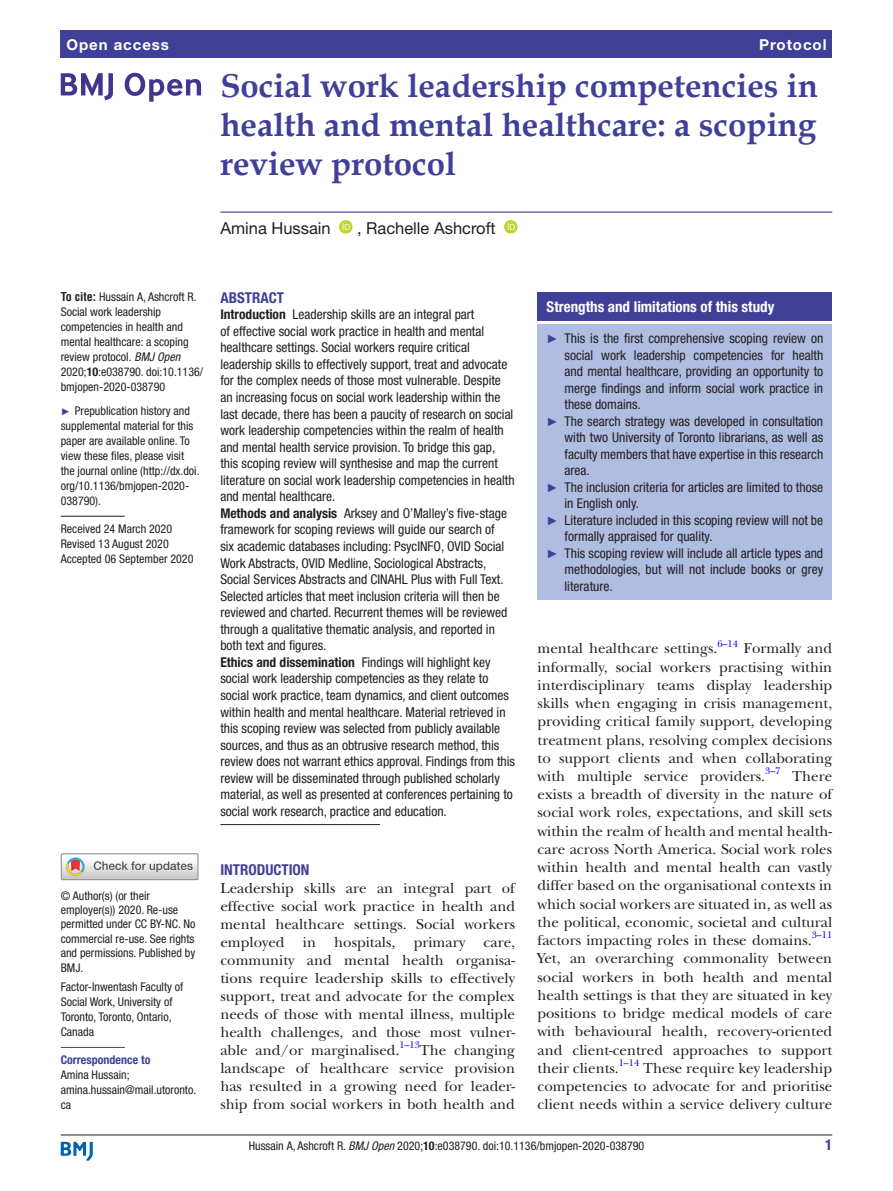
<style>
.page{position:relative;width:893px;height:1191px;background:#fff}
.page>*{position:absolute;margin:0;border:0;box-sizing:border-box;transform-origin:0 0}
.t1{font:700 33px/39px "Book Antiqua";color:#414099;text-align:justify}
.t2{font:16.5px "Helvetica Neue LT Std";color:#231f20}
.t3{font:15px/18.3px "New Baskerville";color:#231f20;text-align:justify}
.t4{font:700 condensed 15px "Helvetica Neue LT Std";color:#fff}
.t5{font:700 condensed 15px "Helvetica Neue LT Std";color:#414099}
.t6{font:700 15px "Helvetica Neue LT Std";letter-spacing:.065em;color:#fff}
.t7{font:condensed 13.5px/16.5px "Helvetica Neue LT Std";color:#231f20}
.t8{font:condensed 12px/15px "Helvetica Neue LT Std";color:#231f20}
.t9{font:700 condensed 12px "Helvetica Neue LT Std";color:#414099}
.t10{font:9.9px "New Baskerville";color:#00f}
.s1{font-family:"Helvetica LT Std";font-weight:700}
.s2{font-style:italic}
.s3{font-weight:700}
.s4{font-family:"Arial";font-stretch:normal;font-size:9.75px;color:#414099}
.s5{font-family:"Arial";font-stretch:normal;font-size:12px;color:#414099}
</style>
<div class="page">
<hr style="left:61px;top:1134px;width:771px;height:1px;background:#231f20">
<svg style="left:61px;top:1141px;width:32px;height:19px"></svg>
<div style="left:61px;top:31px;width:771px;height:27px;background:#414099"></div>
<hr style="left:220px;top:211px;width:612px;height:2px;background:#414099">
<svg style="left:339px;top:220px;width:13px;height:14px"></svg>
<svg style="left:504px;top:220px;width:14px;height:14px"></svg>
<hr style="left:61px;top:516px;width:64px;height:1px;background:#231f20">
<hr style="left:61px;top:1047px;width:64px;height:1px;background:#414099">
<svg style="left:61px;top:73px;width:52px;height:27px"></svg>
<svg style="left:125px;top:73px;width:76px;height:29px"></svg>
<div style="left:61px;top:853px;width:138px;height:27px;border:1px solid #969090"></div>
<svg style="left:61px;top:853px;width:137px;height:26px"></svg>
<hr style="left:220px;top:824px;width:160px;height:1px;background:#231f20">
<div style="left:538px;top:292px;width:294px;height:29px;background:#414099"></div>
<div style="left:538px;top:325px;width:294px;height:275px;background:#afbde1"></div>
<p class="t6" style="left:66px;top:35px;width:104px">Open access</p>
<p class="t6" style="left:759px;top:35px;width:69px">Protocol</p>
<h1 class="t1" style="left:220px;top:66px;width:599px">Social work leadership competencies in health and mental healthcare: a scoping review protocol</h1>
<p class="t2" style="left:220px;top:218px;width:112px">Amina Hussain</p>
<p class="t2" style="left:357px;top:218px;width:140px">, Rachelle Ashcroft</p>
<p class="t8" style="left:61px;top:289px;width:144px"><span class="s1">To cite:</span> Hussain A, Ashcroft R.<br>Social work leadership competencies in health and mental healthcare: a scoping review protocol. <span class="s2">BMJ Open<br></span>2020;<span class="s3">10</span>:e038790. doi:10.1136/ bmjopen-2020-038790</p>
<p class="t8" style="left:61px;top:403px;width:140px"><span class="s4">►</span> Prepublication history and supplemental material for this paper are available online. To view these files, please visit the journal online (http://dx.doi. org/10.1136/bmjopen-2020-<br>038790).</p>
<p class="t8" style="left:61px;top:521px;width:134px">Received 24 March 2020<br>Revised 13 August 2020<br>Accepted 06 September 2020</p>
<p class="t8" style="left:61px;top:888px;width:136px;line-height:14.4px">© Author(s) (or their employer(s)) 2020. Re-use permitted under CC BY-NC. No commercial re-use. See rights and permissions. Published by<br>BMJ.</p>
<p class="t8" style="left:61px;top:979px;width:124px">Factor-Inwentash Faculty of<br>Social Work, University of<br>Toronto, Toronto, Ontario,<br>Canada</p>
<p class="t9" style="left:61px;top:1052px;width:91px">Correspondence to</p>
<p class="t8" style="left:61px;top:1067px;width:137px">Amina Hussain; amina.hussain@mail.utoronto. ca</p>
<p class="t5" style="left:220px;top:288px;width:65px">ABSTRACT</p>
<p class="t7" style="left:220px;top:306px;width:296px"><span class="s3">Introduction</span> Leadership skills are an integral part<br>of effective social work practice in health and mental healthcare settings. Social workers require critical leadership skills to effectively support, treat and advocate for the complex needs of those most vulnerable. Despite an increasing focus on social work leadership within the last decade, there has been a paucity of research on social work leadership competencies within the realm of health and mental health service provision. To bridge this gap, this scoping review will synthesise and map the current literature on social work leadership competencies in health and mental healthcare.<br><span class="s3">Methods and analysis</span> Arksey and O’Malley’s five-stage framework for scoping reviews will guide our search of<br>six academic databases including: PsycINFO, OVID Social Work Abstracts, OVID Medline, Sociological Abstracts, Social Services Abstracts and CINAHL Plus with Full Text.<br>Selected articles that meet inclusion criteria will then be reviewed and charted. Recurrent themes will be reviewed through a qualitative thematic analysis, and reported in both text and figures.<br><span class="s3">Ethics and dissemination</span> Findings will highlight key social work leadership competencies as they relate to social work practice, team dynamics, and client outcomes within health and mental healthcare. Material retrieved in this scoping review was selected from publicly available sources, and thus as an obtrusive research method, this review does not warrant ethics approval. Findings from this review will be disseminated through published scholarly material, as well as presented at conferences pertaining to social work research, practice and education.</p>
<p class="t5" style="left:220px;top:860px;width:91px">INTRODUCTION</p>
<p class="t3" style="left:220px;top:879px;width:296px">Leadership skills are an integral part of effective social work practice in health and mental healthcare settings. Social workers employed in hospitals, primary care, community and mental health organisa&shy;tions require leadership skills to effectively support, treat and advocate for the complex needs of those with mental illness, multiple health challenges, and those most vulner&shy;able and/or marginalised.<sup>1–13</sup>The changing landscape of healthcare service provision has resulted in a growing need for leader&shy;ship from social workers in both health and</p>
<p class="t4" style="left:547px;top:297px;width:229px">Strengths and limitations of this study</p>
<p class="t7" style="left:547px;top:330px;width:278px"><span class="s5">►</span> This is the first comprehensive scoping review on</p>
<p class="t7" style="left:565px;top:347px;width:260px">social work leadership competencies for health</p>
<p class="t7" style="left:565px;top:363px;width:260px">and mental healthcare, providing an opportunity to</p>
<p class="t7" style="left:565px;top:380px;width:260px">merge findings and inform social work practice in</p>
<p class="t7" style="left:565px;top:396px;width:78px">these domains.</p>
<p class="t7" style="left:547px;top:413px;width:278px"><span class="s5">►</span> The search strategy was developed in consultation</p>
<p class="t7" style="left:565px;top:429px;width:260px">with two University of Toronto librarians, as well as</p>
<p class="t7" style="left:565px;top:446px;width:260px">faculty members that have expertise in this research</p>
<p class="t7" style="left:565px;top:462px;width:27px">area.</p>
<p class="t7" style="left:547px;top:479px;width:278px"><span class="s5">►</span> The inclusion criteria for articles are limited to those</p>
<p class="t7" style="left:565px;top:495px;width:76px">in English only.</p>
<p class="t7" style="left:547px;top:512px;width:278px"><span class="s5">►</span> Literature included in this scoping review will not be</p>
<p class="t7" style="left:565px;top:528px;width:150px">formally appraised for quality.</p>
<p class="t7" style="left:547px;top:545px;width:278px"><span class="s5">►</span> This scoping review will include all article types and</p>
<p class="t7" style="left:565px;top:561px;width:260px">methodologies, but will not include books or grey</p>
<p class="t7" style="left:565px;top:578px;width:50px">literature.</p>
<p class="t3" style="left:538px;top:639px;width:296px">mental healthcare settings.<sup>6–14</sup> Formally and informally, social workers practising within interdisciplinary teams display leadership skills when engaging in crisis management, providing critical family support, developing treatment plans, resolving complex decisions to support clients and when collaborating with multiple service providers.</p>
<p class="t10" style="left:765px;top:765px;width:17px">3–7</p>
<p class="t3" style="left:538px;top:767px;width:296px;text-indent:255px">There exists a breadth of diversity in the nature of social work roles, expectations, and skill sets within the realm of health and mental health&shy;care across North America. Social work roles within health and mental health can vastly differ based on the organisational contexts in which social workers are situated in, as well as the political, economic, societal and cultural factors impacting roles in these domains.</p>
<p class="t10" style="left:812px;top:929px;width:22px">3–11</p>
<p class="t3" style="left:538px;top:949px;width:296px">Yet, an overarching commonality between social workers in both health and mental health settings is that they are situated in key positions to bridge medical models of care with behavioural health, recovery-oriented and client-centred approaches to support their clients.<sup>1–14</sup> These require key leadership competencies to advocate for and prioritise client needs within a service delivery culture</p>
<p class="t8" style="left:249px;top:1137px;width:397px">Hussain A, Ashcroft R. <span class="s2">BMJ Open</span> 2020;<span class="s3">10</span>:e038790. doi:10.1136/bmjopen-2020-038790</p>
<p class="t5" style="left:825px;top:1135px;width:9px">1</p>
</div>
